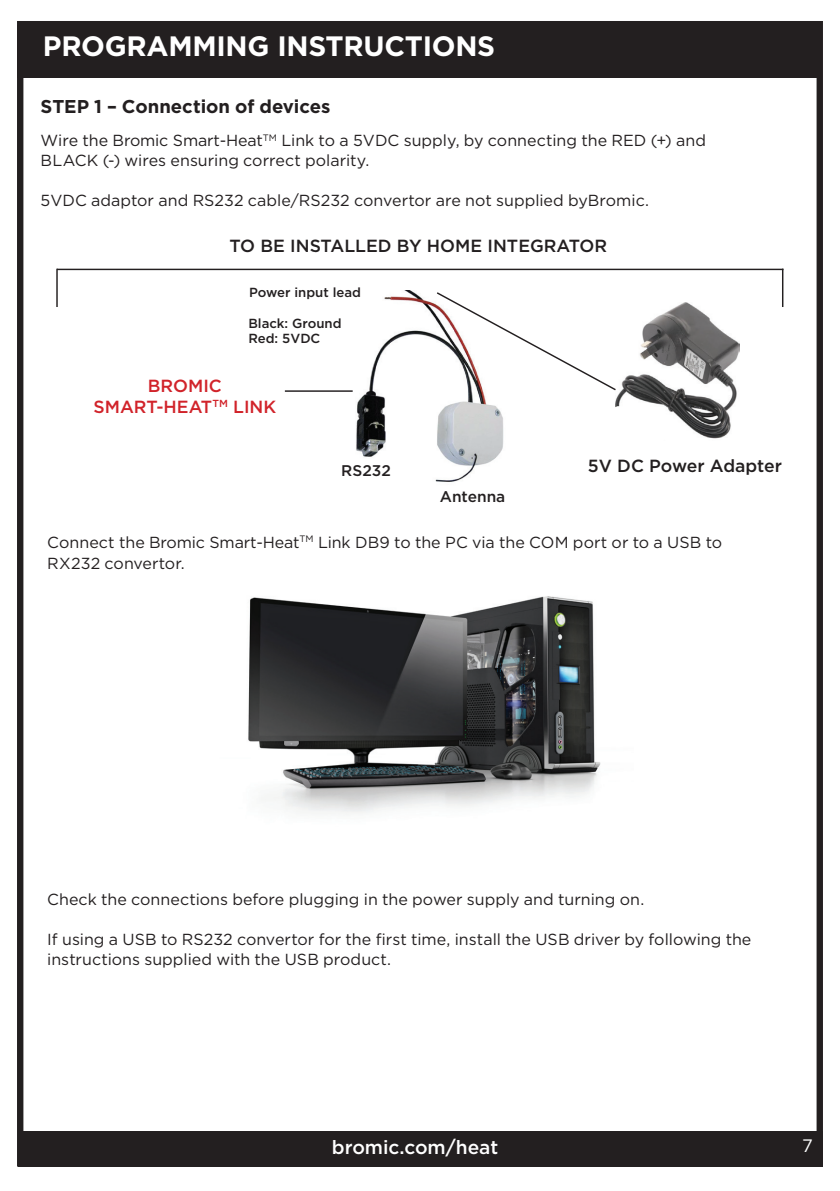
<style>
.page{position:relative;width:840px;height:1191px;background:#fff}
.page>*{position:absolute;margin:0;border:0;box-sizing:border-box;transform-origin:0 0}
.t1{font:700 28px "Gotham";letter-spacing:-.01em;color:#fff}
.t2{font:500 19.2px "Gotham";color:#fff}
.t3{font:700 18.6px "Gotham";letter-spacing:-.005em;color:#231f20}
.t4{font:18px "Gotham";color:#fff}
.t5{font:500 17.6px "Gotham";color:#231f20}
.t6{font:500 17.6px/21px "Gotham";color:#d1232a;text-align:center}
.t7{font:16px/20px "Gotham";color:#231f20}
.t8{font:500 15.4px "Gotham";color:#231f20}
.t9{font:500 13.2px/15.8px "Gotham";color:#231f20}
</style>
<div class="page">
<div style="left:18px;top:1131px;width:804px;height:35px;background:#231f20"></div>
<div style="left:17px;top:25px;width:802px;height:52px;background:#231f20"></div>
<div style="left:17px;top:21px;width:805px;height:1145px;border:6px solid #231f20"></div>
<img style="left:352px;top:290px;width:152px;height:192px">
<img style="left:615px;top:303px;width:123px;height:136px">
<hr style="left:57px;top:269px;width:726px;height:1px;background:#231f20">
<hr style="left:56px;top:269px;width:2px;height:38px;background:#231f20">
<hr style="left:781px;top:269px;width:2px;height:38px;background:#231f20">
<svg style="left:435px;top:291px;width:182px;height:101px"></svg>
<hr style="left:285px;top:390px;width:67px;height:2px;background:#231f20">
<svg style="left:615px;top:406px;width:51px;height:33px"></svg>
<img style="left:248px;top:596px;width:353px;height:218px">
<h1 class="t1" style="left:43px;top:34px;width:453px">PROGRAMMING INSTRUCTIONS</h1>
<p class="t3" style="left:40px;top:98px;width:291px">STEP 1 – Connection of devices</p>
<p class="t7" style="left:40px;top:131px;width:666px">Wire the Bromic Smart-Heat<sup>TM</sup> Link to a 5VDC supply, by connecting the RED (+) and<br>BLACK (-) wires ensuring correct polarity.</p>
<p class="t7" style="left:40px;top:191px;width:609px">5VDC adaptor and RS232 cable/RS232 convertor are not supplied byBromic.</p>
<p class="t5" style="left:229px;top:238px;width:379px">TO BE INSTALLED BY HOME INTEGRATOR</p>
<p class="t9" style="left:249px;top:285px;width:113px">Power input lead</p>
<p class="t9" style="left:248px;top:316px;width:95px">Black: Ground<br>Red: 5VDC</p>
<p class="t6" style="left:93px;top:376px;width:184px">BROMIC<br>SMART-HEAT<sup>TM</sup> LINK</p>
<p class="t8" style="left:341px;top:464px;width:51px">RS232</p>
<p class="t5" style="left:587px;top:458px;width:195px">5V DC Power Adapter</p>
<p class="t8" style="left:439px;top:490px;width:67px">Antenna</p>
<p class="t7" style="left:47px;top:532px;width:676px;line-height:21.6px">Connect the Bromic Smart-Heat<sup>TM</sup> Link DB9 to the PC via the COM port or to a USB to<br>RX232 convertor.</p>
<p class="t7" style="left:47px;top:890px;width:598px">Check the connections before plugging in the power supply and turning on.</p>
<p class="t7" style="left:47px;top:930px;width:705px">If using a USB to RS232 convertor for the first time, install the USB driver by following the instructions supplied with the USB product.</p>
<p class="t2" style="left:332px;top:1138px;width:168px">bromic.com/heat</p>
<p class="t4" style="left:801px;top:1137px;width:12px">7</p>
</div>
